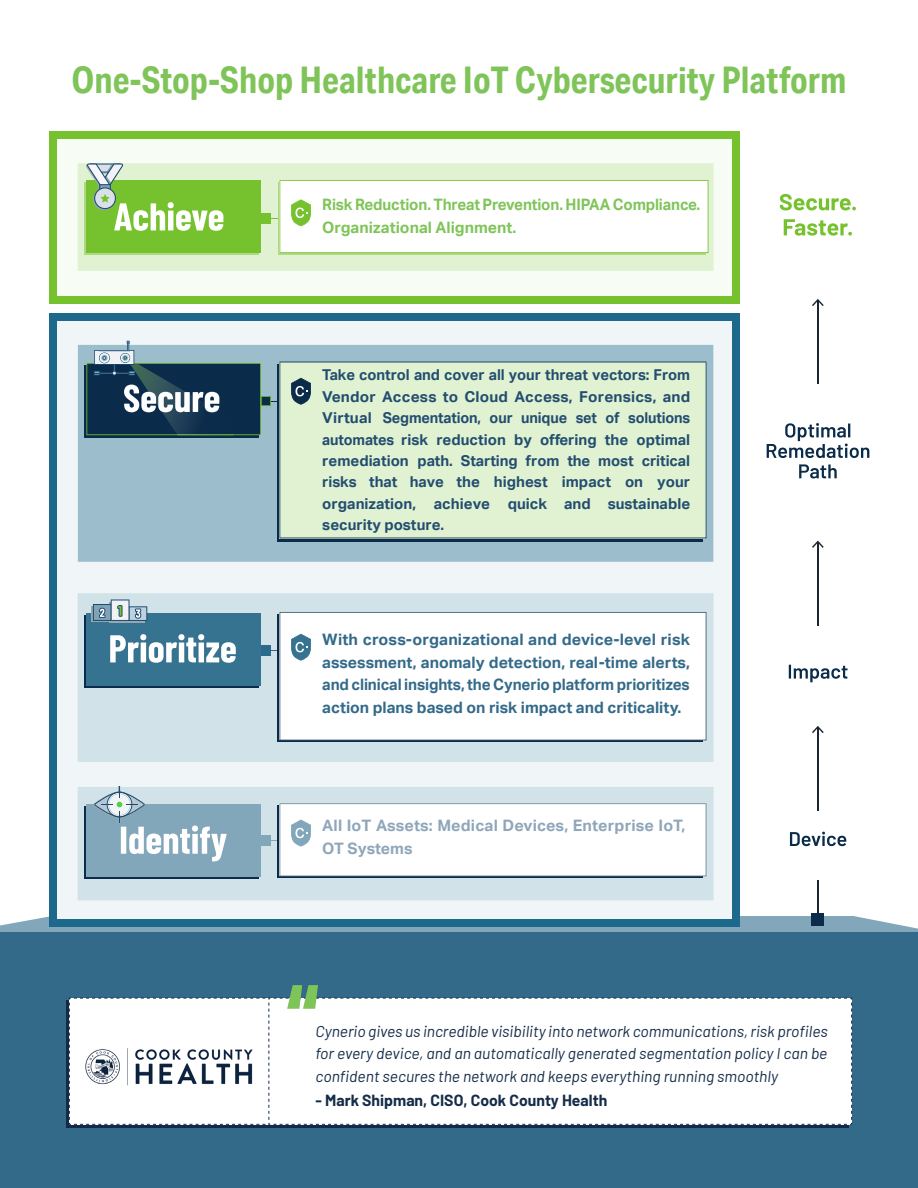
<style>
.page{position:relative;width:918px;height:1188px;background:#fff}
.page>*{position:absolute;margin:0;border:0;box-sizing:border-box;transform-origin:0 0}
.Running_Text{font:700 93px "Aktiv Grotesk";color:#7fc459;scale:.96 1}
.כותרות_משנה_H2{font:700 36.75px "Aktiv Grotesk Cd";color:#7fc459}
.Running_Text-2{font:italic 15.75px/22.5px "Barlow";color:#142c48;text-align:justify}
.Running_Text-3{font:700 15.75px/22.5px "Aktiv Grotesk";color:#336a89;text-align:justify}
.Running_Text-4{font:700 15.75px/22.5px "Aktiv Grotesk";letter-spacing:-.01em;color:#7fc459;scale:.96 1}
.Running_Text-5{font:700 15.75px/22.5px "Aktiv Grotesk";letter-spacing:.01em;color:#8fa6ba}
.Running_Text-6{font:700 15.75px "Barlow";color:#142c48}
.Running_Text-7{font:700 15px/21.5px "Aktiv Grotesk";color:#234d70;text-align:right}
.Running_Text-8{font:700 15px "Aktiv Grotesk";color:#234d70;scale:.96 1}
.s1{font-family:"Aktiv Grotesk Corp"}
</style>
<div class="page">
<svg style="left:0;top:916px;width:918px;height:16px;background:#83a7bb"></svg>
<svg style="left:77px;top:139px;width:656px;height:157px;fill:#f7fcf5"></svg>
<hr style="left:817px;top:300px;width:2px;height:84px;background:#1c2633">
<svg style="left:812px;top:299px;width:12px;height:7px"></svg>
<hr style="left:817px;top:542px;width:2px;height:84px;background:#1c2633">
<svg style="left:812px;top:541px;width:12px;height:7px"></svg>
<hr style="left:817px;top:727px;width:2px;height:84px;background:#1c2633">
<svg style="left:812px;top:726px;width:12px;height:7px"></svg>
<hr style="left:817px;top:880px;width:2px;height:43px;background:#1c2633">
<svg style="left:790px;top:832px;width:56px;height:14px"></svg>
<svg style="left:789px;top:665px;width:59px;height:17px"></svg>
<svg style="left:767px;top:423px;width:102px;height:35px"></svg>
<svg style="left:799px;top:464px;width:38px;height:14px"></svg>
<svg style="left:780px;top:194px;width:76px;height:16px"></svg>
<svg style="left:784px;top:219px;width:68px;height:17px"></svg>
<hr style="left:271px;top:218px;width:317px;height:1px;background:#75c22e">
<div style="left:261px;top:213px;width:10px;height:10px;background:#75c22e"></div>
<div style="left:278px;top:182px;width:327px;height:73px;background:#add982"></div>
<div style="left:84px;top:182px;width:175px;height:73px;background:#add982"></div>
<div style="left:86px;top:180px;width:175px;height:73px;background:#75c22e"></div>
<div style="left:586px;top:182px;width:120px;height:73px;background:#add982"></div>
<div style="left:49px;top:132px;width:8px;height:171px;background:#75c22e"></div>
<div style="left:733px;top:132px;width:7px;height:171px;background:#75c22e"></div>
<div style="left:49px;top:132px;width:691px;height:7px;background:#75c22e"></div>
<div style="left:49px;top:296px;width:691px;height:7px;background:#75c22e"></div>
<svg style="left:57px;top:321px;width:676px;height:247px;fill:#9cbdcc"></svg>
<svg style="left:57px;top:568px;width:676px;height:194px;fill:#d1e3e8"></svg>
<svg style="left:57px;top:762px;width:676px;height:157px;fill:#f0f5f7"></svg>
<hr style="left:271px;top:401px;width:317px;height:1px;background:#0a2b4a">
<hr style="left:271px;top:650px;width:317px;height:1px;background:#296b8c">
<div style="left:261px;top:646px;width:10px;height:10px;background:#296b8c"></div>
<hr style="left:271px;top:840px;width:401px;height:1px;background:#82a6ba">
<div style="left:261px;top:836px;width:10px;height:10px;background:#82a6ba"></div>
<svg style="left:84px;top:365px;width:175px;height:72px"></svg>
<div style="left:84px;top:615px;width:175px;height:73px;background:#0a2b4a"></div>
<div style="left:86px;top:613px;width:175px;height:73px;background:#367391"></div>
<div style="left:84px;top:807px;width:175px;height:72px;background:#0a2b4a"></div>
<div style="left:86px;top:805px;width:175px;height:72px;background:#82a6ba"></div>
<svg style="left:279px;top:612px;width:427px;height:128px"></svg>
<div style="left:278px;top:806px;width:425px;height:72px;background:#2c4a64"></div>
<svg style="left:110px;top:634px;width:126px;height:29px"></svg>
<svg style="left:93px;top:786px;width:134px;height:75px"></svg>
<div style="left:733px;top:318px;width:7px;height:608px;background:#1c698c"></div>
<div style="left:49px;top:318px;width:8px;height:608px;background:#1c698c"></div>
<div style="left:49px;top:314px;width:691px;height:7px;background:#1c698c"></div>
<div style="left:49px;top:919px;width:691px;height:7px;background:#1c698c"></div>
<div style="left:812px;top:913px;width:12px;height:12px;background:#0a2b4a"></div>
<div style="left:279px;top:362px;width:427px;height:176px;background:#e0f2d1"></div>
<div style="left:0;top:932px;width:918px;height:256px;background:#336a89"></div>
<div style="left:66px;top:1000px;width:201px;height:128px;background:#142b47"></div>
<div style="left:266px;top:1000px;width:583px;height:128px;background:#142b47"></div>
<div style="left:69px;top:997px;width:199px;height:128px;background:#fff"></div>
<div style="left:268px;top:997px;width:584px;height:128px;background:#fff"></div>
<svg style="left:86px;top:163px;width:137px;height:68px"></svg>
<div style="left:127px;top:609px;width:18px;height:13px;background:#96a8b0"></div>
<div style="left:92px;top:606px;width:17px;height:16px;background:#96a8b0"></div>
<div style="left:109px;top:602px;width:18px;height:20px;background:#96a8b0"></div>
<svg style="left:93px;top:599px;width:54px;height:22px"></svg>
<svg style="left:86px;top:341px;width:185px;height:94px;background:#4d6b7d"></svg>
<svg style="left:291px;top:378px;width:20px;height:27px"></svg>
<div style="left:279px;top:180px;width:429px;height:73px;background:#fff"></div>
<svg style="left:291px;top:634px;width:20px;height:27px"></svg>
<svg style="left:279px;top:803px;width:427px;height:73px;background:#f9fafb"></svg>
<img style="left:77px;top:1034px;width:180px;height:62px">
<p class="כותרות_משנה_H2" style="left:71px;top:57px;width:777px">One-Stop-Shop Healthcare IoT Cybersecurity Platform</p>
<p class="Running_Text-4" style="left:322px;top:193px;width:395px">Risk Reduction. Threat Prevention. HIPAA Compliance.<br>Organizational Alignment.</p>
<p class="Running_Text-7" style="left:322px;top:364px;width:370px">Take control and cover all your threat vectors: From<br>Vendor <span class="s1">Access</span> to Cloud Access, Forensics, and solutions</p>
<p class="Running_Text-8" style="left:383px;top:409px;width:104px">Segmentation,</p>
<p class="Running_Text-8" style="left:606px;top:409px;width:16px">of</p>
<p class="Running_Text-7" style="left:322px;top:407px;width:51px">Virtual</p>
<p class="Running_Text-8" style="left:521px;top:409px;width:49px">unique</p>
<p class="Running_Text-8" style="left:576px;top:409px;width:24px">set</p>
<p class="Running_Text-8" style="left:490px;top:409px;width:26px">our</p>
<p class="Running_Text-8" style="left:322px;top:431px;width:77px">automates</p>
<p class="Running_Text-7" style="left:401px;top:429px;width:28px">risk</p>
<p class="Running_Text-7" style="left:436px;top:429px;width:71px">reduction</p>
<p class="Running_Text-7" style="left:514px;top:429px;width:19px">by</p>
<p class="Running_Text-7" style="left:540px;top:429px;width:58px">offering</p>
<p class="Running_Text-7" style="left:605px;top:429px;width:25px">the</p>
<p class="Running_Text-7" style="left:636px;top:429px;width:55px">optimal</p>
<p class="Running_Text-7" style="left:322px;top:450px;width:88px">remediation</p>
<p class="Running_Text-7" style="left:418px;top:450px;width:37px">path.</p>
<p class="Running_Text-7" style="left:461px;top:450px;width:58px">Starting</p>
<p class="Running_Text-7" style="left:526px;top:450px;width:35px">from</p>
<p class="Running_Text-7" style="left:567px;top:450px;width:25px">the</p>
<p class="Running_Text-7" style="left:598px;top:450px;width:37px">most</p>
<p class="Running_Text-7" style="left:642px;top:450px;width:50px">critical</p>
<p class="Running_Text-7" style="left:322px;top:472px;width:36px">risks</p>
<p class="Running_Text-7" style="left:369px;top:472px;width:30px">that</p>
<p class="Running_Text-7" style="left:410px;top:472px;width:36px">have</p>
<p class="Running_Text-7" style="left:456px;top:472px;width:25px">the</p>
<p class="Running_Text-7" style="left:494px;top:472px;width:55px">highest</p>
<p class="Running_Text-7" style="left:562px;top:472px;width:51px">impact</p>
<p class="Running_Text-7" style="left:625px;top:472px;width:20px">on</p>
<p class="Running_Text-7" style="left:657px;top:472px;width:34px">your</p>
<p class="Running_Text-7" style="left:322px;top:493px;width:123px;text-align:left">organization, security posture.</p>
<p class="Running_Text-7" style="left:434px;top:493px;width:58px">achieve</p>
<p class="Running_Text-7" style="left:508px;top:493px;width:41px">quick</p>
<p class="Running_Text-7" style="left:564px;top:493px;width:28px">and</p>
<p class="Running_Text-7" style="left:608px;top:493px;width:84px">sustainable</p>
<p class="Running_Text-3" style="left:322px;top:628px;width:369px">With cross-organizational and device-level risk assessment, anomaly detection, real-time alerts, and clinical insights, the Cynerio platform prioritizes action plans based on risk impact and criticality.</p>
<p class="Running_Text-5" style="left:322px;top:814px;width:365px">All IoT Assets: Medical Devices, Enterprise IoT,<br>OT Systems</p>
<p class="Running_Text" style="left:283px;top:965px;width:40px">”</p>
<p class="Running_Text-2" style="left:316px;top:1018px;width:514px">Cyneriogivesusincrediblevisibilityintonetworkcommunications,riskprofiles for every device, and an automatically generated segmentation policy I can be confident secures the network and keeps everything running smoothly</p>
<p class="Running_Text-6" style="left:316px;top:1088px;width:293px">- Mark Shipman, CISO, Cook County Health</p>
</div>
